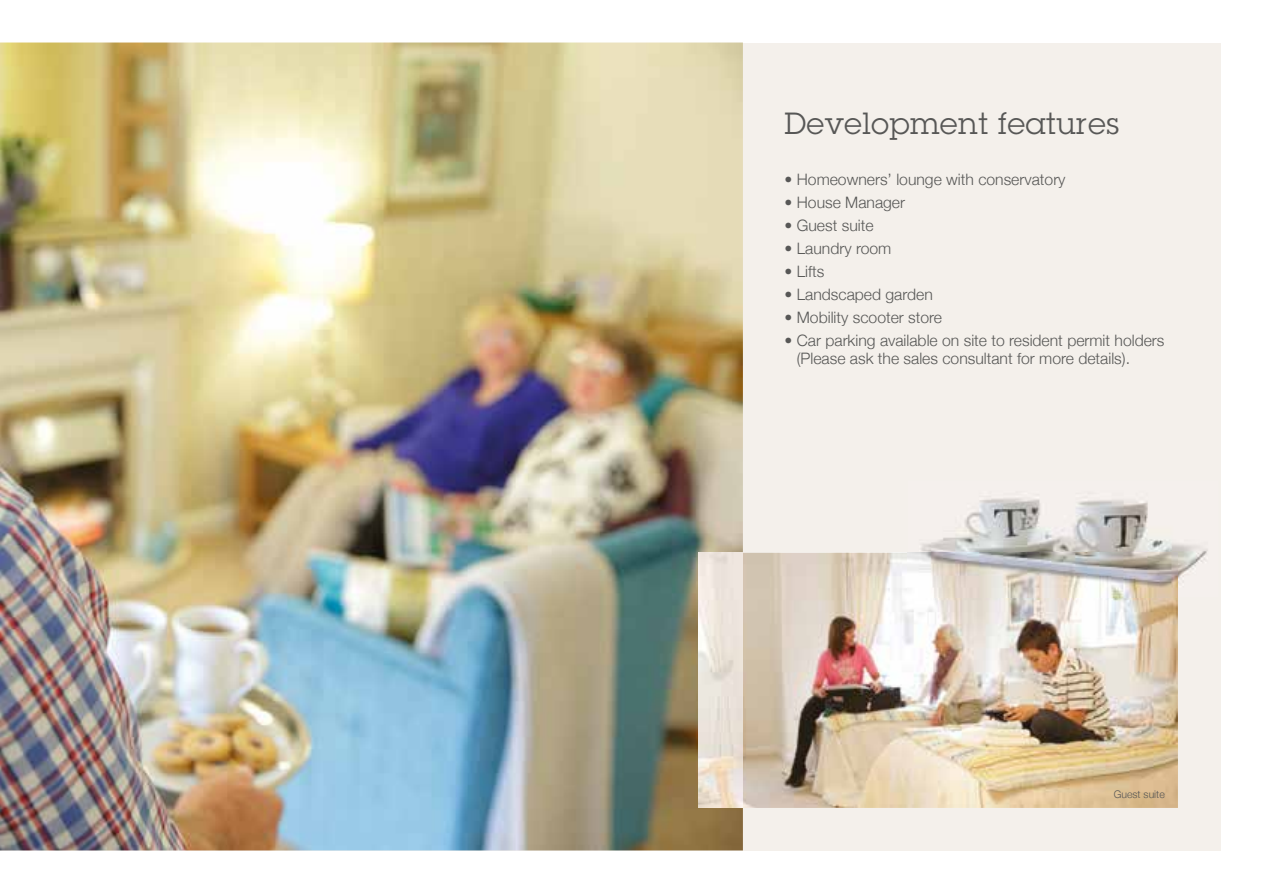
<style>
.page{position:relative;width:1263px;height:893px;background:#fff}
.page>*{position:absolute;margin:0;border:0;box-sizing:border-box;transform-origin:0 0}
.t1{font:30px "Lubalin Graph Std";letter-spacing:.02em;color:#575756}
.t2{font:300 15.75px/18.8px "Helvetica Neue";color:#575756}
.t3{font:300 10.5px "Helvetica Neue";color:#575756}
</style>
<div class="page">
<div style="left:0;top:43px;width:1220px;height:807px;background:#f4f0eb"></div>
<img style="left:0;top:43px;width:743px;height:807px">
<img style="left:743px;top:553px;width:435px;height:255px">
<img style="left:698px;top:553px;width:45px;height:255px">
<img style="left:908px;top:498px;width:300px;height:80px">
<img style="left:908px;top:553px;width:270px;height:44px">
<h1 class="t1" style="left:784px;top:105px;width:336px">Development features</h1>
<p class="t2" style="left:784px;top:169px;width:282px">• Homeowners’ lounge with conservatory</p>
<p class="t2" style="left:784px;top:192px;width:122px">• House Manager</p>
<p class="t2" style="left:784px;top:215px;width:90px">• Guest suite</p>
<p class="t2" style="left:784px;top:238px;width:108px">• Laundry room</p>
<p class="t2" style="left:784px;top:261px;width:41px">• Lifts</p>
<p class="t2" style="left:784px;top:284px;width:150px">• Landscaped garden</p>
<p class="t2" style="left:784px;top:307px;width:159px">• Mobility scooter store</p>
<p class="t2" style="left:797px;top:330px;width:369px;text-indent:-12px">• Car parking available on site to resident permit holders (Please ask the sales consultant for more details).</p>
<p class="t3" style="left:1114px;top:788px;width:53px">Guest suite</p>
</div>
